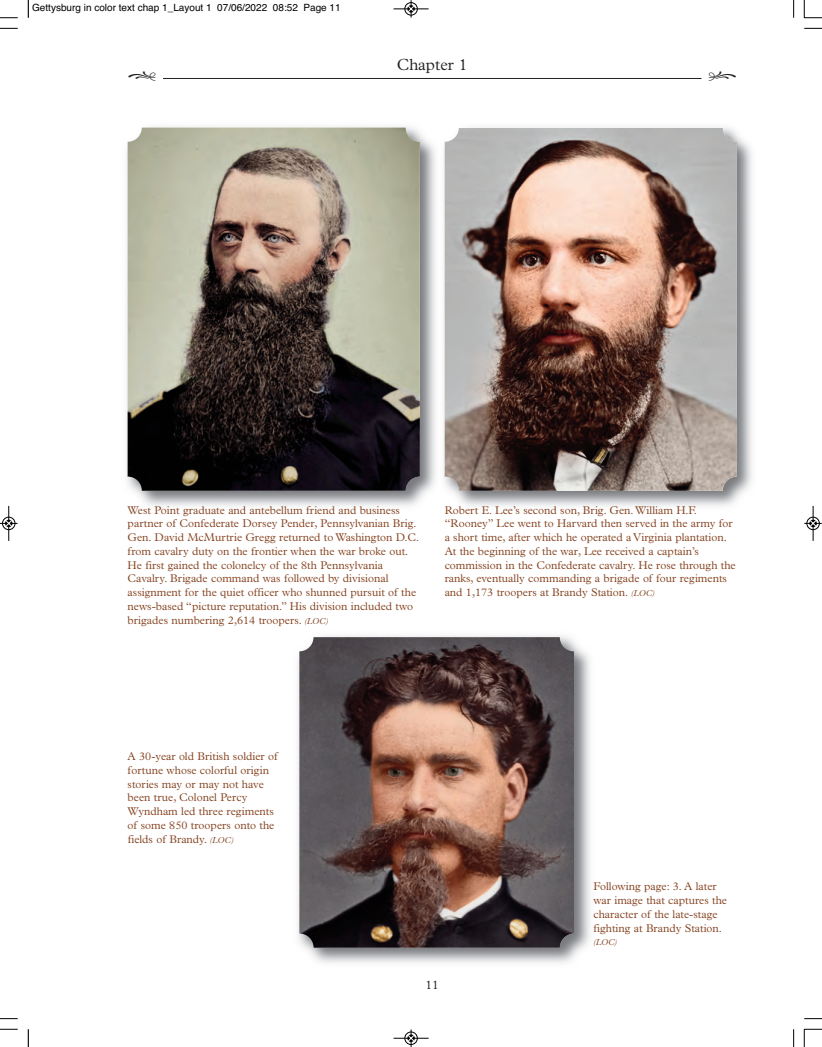
<style>
.page{position:relative;width:822px;height:1047px;background:#fff}
.page>*{position:absolute;margin:0;border:0;box-sizing:border-box;transform-origin:0 0}
.t1{font:17.5px "Type Embellishments Two Plain";color:#231f20;scale:1.25 1}
.t2{font:300 16.25px "Plantin";color:#231f20}
.t3{font:300 12.5px "Plantin";color:#231f20}
.t4{font:300 11.25px/13.8px "Plantin";color:#83401d}
.t5{font:10px "Helvetica";color:#000}
.t6{font:italic 300 8.75px "Plantin";color:#83401d}
.s1{font-style:italic;font-size:8.75px}
</style>
<div class="page">
<hr style="left:163px;top:78px;width:538px;height:1px;background:#231f20">
<img style="left:127px;top:127px;width:625px;height:379px">
<img style="left:445px;top:129px;width:292px;height:362px;border-radius:14px">
<img style="left:298px;top:636px;width:292px;height:327px">
<img style="left:299px;top:637px;width:275px;height:310px;border-radius:14px">
<img style="left:438px;top:127px;width:3px;height:379px">
<img style="left:128px;top:128px;width:292px;height:363px;border-radius:14px">
<svg style="left:0;top:28px;width:18px;height:1px"></svg>
<svg style="left:793px;top:0;width:1px;height:18px"></svg>
<svg style="left:804px;top:28px;width:18px;height:1px"></svg>
<svg style="left:0;top:1018px;width:18px;height:1px"></svg>
<svg style="left:793px;top:1029px;width:1px;height:18px"></svg>
<svg style="left:804px;top:1018px;width:18px;height:1px"></svg>
<svg style="left:28px;top:0;width:1px;height:18px"></svg>
<svg style="left:0;top:17px;width:18px;height:2px"></svg>
<svg style="left:804px;top:0;width:18px;height:19px"></svg>
<svg style="left:28px;top:1029px;width:1px;height:18px"></svg>
<svg style="left:0;top:1029px;width:18px;height:1px"></svg>
<svg style="left:804px;top:1029px;width:18px;height:18px"></svg>
<div style="left:404px;top:2px;width:14px;height:14px;border:1px solid #fff;border-radius:50%"></div>
<hr style="left:393px;top:9px;width:35px;height:1px;background:#000">
<div style="left:405px;top:2px;width:12px;height:13px;border:1px solid #000;border-radius:50%"></div>
<svg style="left:408px;top:0;width:6px;height:18px"></svg>
<div style="left:404px;top:1031px;width:14px;height:14px;border:1px solid #fff;border-radius:50%"></div>
<hr style="left:393px;top:1038px;width:35px;height:1px;background:#000">
<div style="left:405px;top:1032px;width:12px;height:12px;border:1px solid #000;border-radius:50%"></div>
<svg style="left:408px;top:1029px;width:6px;height:18px"></svg>
<hr style="left:9px;top:506px;width:1px;height:35px;background:#000">
<div style="left:2px;top:517px;width:13px;height:13px;border:1px solid #000;border-radius:50%"></div>
<svg style="left:0;top:520px;width:18px;height:6px"></svg>
<hr style="left:813px;top:506px;width:1px;height:35px;background:#000">
<div style="left:806px;top:517px;width:13px;height:13px;border:1px solid #000;border-radius:50%"></div>
<svg style="left:804px;top:520px;width:18px;height:6px"></svg>
<p class="t5" style="left:32px;top:2px;width:310px">Gettysburg in color text chap 1_Layout 1 07/06/2022 08:52 Page 11</p>
<h2 class="t2" style="left:397px;top:59px;width:72px">Chapter 1</h2>
<h1 class="t1" style="left:128px;top:69px;width:25px">.</h1>
<h1 class="t1" style="left:707px;top:69px;width:25px">,</h1>
<p class="t4" style="left:128px;top:504px;width:293px">West Point graduate and antebellum friend and business partner of Confederate Dorsey Pender, Pennsylvanian Brig.<br>Gen. David McMurtrie Gregg returned to Washington D.C. from cavalry duty on the frontier when the war broke out.<br>He first gained the colonelcy of the 8th Pennsylvania Cavalry. Brigade command was followed by divisional assignment for the quiet officer who shunned pursuit of the news-based “picture reputation.” His division included two brigades numbering 2,614 troopers. <span class="s1">(LOC)</span></p>
<p class="t4" style="left:445px;top:504px;width:293px">Robert E. Lee’s second son, Brig. Gen. William H.F. “Rooney” Lee went to Harvard then served in the army for a short time, after which he operated a Virginia plantation.<br>At the beginning of the war, Lee received a captain’s commission in the Confederate cavalry. He rose through the ranks, eventually commanding a brigade of four regiments and 1,173 troopers at Brandy Station. <span class="s1">(LOC)</span></p>
<p class="t4" style="left:128px;top:750px;width:152px">A 30-year old British soldier of fortune whose colorful origin stories may or may not have been true, Colonel Percy<br>Wyndham led three regiments of some 850 troopers onto the fields of Brandy. <span class="s1">(LOC)</span></p>
<p class="t3" style="left:425px;top:980px;width:15px">11</p>
<p class="t4" style="left:593px;top:880px;width:135px">Following page: 3. A later war image that captures the character of the late-stage fighting at Brandy Station.</p>
<p class="t6" style="left:593px;top:939px;width:25px">(LOC)</p>
</div>
